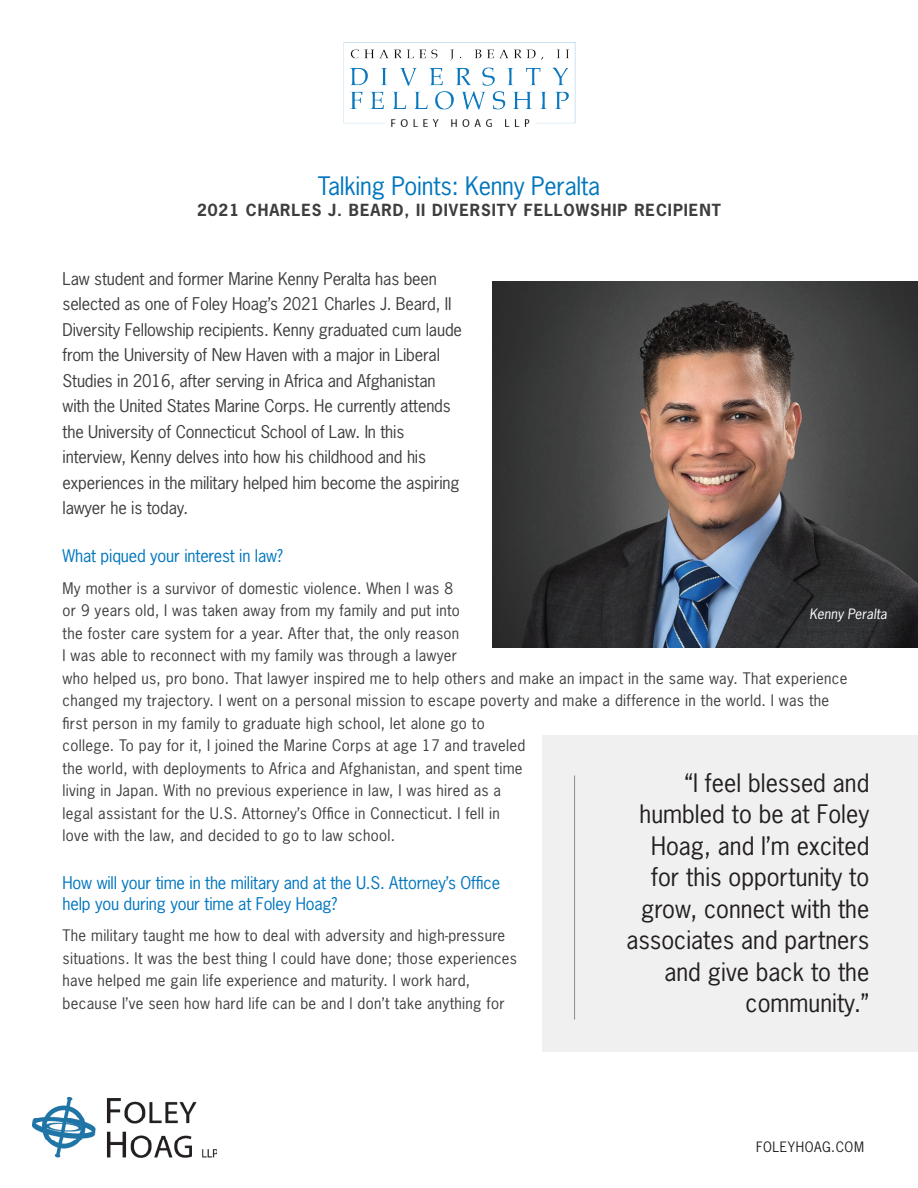
<style>
.page{position:relative;width:918px;height:1188px;background:#fff}
.page>*{position:absolute;margin:0;border:0;box-sizing:border-box;transform-origin:0 0}
.t1{font:24px/31.5px "News Gothic Std";color:#231f20;text-align:right}
.t2{font:24px "News Gothic Std";letter-spacing:-.01em;color:#0076be}
.t3{font:16.5px/25.5px "News Gothic Std";letter-spacing:-.01em;color:#3e3e3f}
.t4{font:16.5px/21px "News Gothic Std";letter-spacing:-.01em;color:#0076be}
.t5{font:700 15.75px "News Gothic Std";letter-spacing:.06em;color:#3e3e3f}
.t6{font:15px/22.5px "News Gothic Std";letter-spacing:.02em;color:#3e3e3f}
.t7{font:13.5px "News Gothic Std";letter-spacing:.04em;color:#231f20}
.t8{font:italic 13.5px "News Gothic Std";color:#fff}
</style>
<div class="page">
<div style="left:542px;top:735px;width:376px;height:317px;background:#f0f0f1"></div>
<img style="left:344px;top:42px;width:232px;height:85px">
<img style="left:492px;top:281px;width:426px;height:366px">
<img style="left:32px;top:1097px;width:185px;height:61px">
<hr style="left:574px;top:776px;width:1px;height:244px;background:#888a8d">
<h1 class="t2" style="left:318px;top:170px;width:284px">Talking Points: Kenny Peralta</h1>
<p class="t5" style="left:197px;top:199px;width:525px">2021 CHARLES J. BEARD, II DIVERSITY FELLOWSHIP RECIPIENT</p>
<p class="t3" style="left:63px;top:266px;width:401px">Law student and former Marine Kenny Peralta has been selected as one of Foley Hoag’s 2021 Charles J. Beard, II Diversity Fellowship recipients. Kenny graduated cum laude from the University of New Haven with a major in Liberal Studies in 2016, after serving in Africa and Afghanistan with the United States Marine Corps. He currently attends the University of Connecticut School of Law. In this interview, Kenny delves into how his childhood and his experiences in the military helped him become the aspiring lawyer he is today.</p>
<p class="t4" style="left:63px;top:545px;width:222px">What piqued your interest in law?</p>
<p class="t6" style="left:63px;top:577px;width:786px">My mother is a survivor of domestic violence. When I was 8<br>or 9 years old, I was taken away from my family and put into<br>the foster care system for a year. After that, the only reason<br>I was able to reconnect with my family was through a lawyer<br>who helped us, pro bono. That lawyer inspired me to help others and make an impact in the same way. That experience changed my trajectory. I went on a personal mission to escape poverty and make a difference in the world. I was the first person in my family to graduate high school, let alone go to<br>college. To pay for it, I joined the Marine Corps at age 17 and traveled<br>the world, with deployments to Africa and Afghanistan, and spent time<br>living in Japan. With no previous experience in law, I was hired as a<br>legal assistant for the U.S. Attorney’s Office in Connecticut. I fell in<br>love with the law, and decided to go to law school.</p>
<p class="t4" style="left:63px;top:872px;width:439px">How will your time in the military and at the U.S. Attorney’s Office help you during your time at Foley Hoag?</p>
<p class="t6" style="left:63px;top:924px;width:456px">The military taught me how to deal with adversity and high-pressure situations. It was the best thing I could have done; those experiences have helped me gain life experience and maturity. I work hard, because I’ve seen how hard life can be and I don’t take anything for</p>
<p class="t8" style="left:809px;top:605px;width:79px">Kenny Peralta</p>
<h1 class="t1" style="left:626px;top:767px;width:245px">“I feel blessed and humbled to be at Foley<br>Hoag, and I’m excited for this opportunity to grow, connect with the associates and partners and give back to the community.”</h1>
<p class="t7" style="left:756px;top:1138px;width:109px">FOLEYHOAG.COM</p>
</div>
